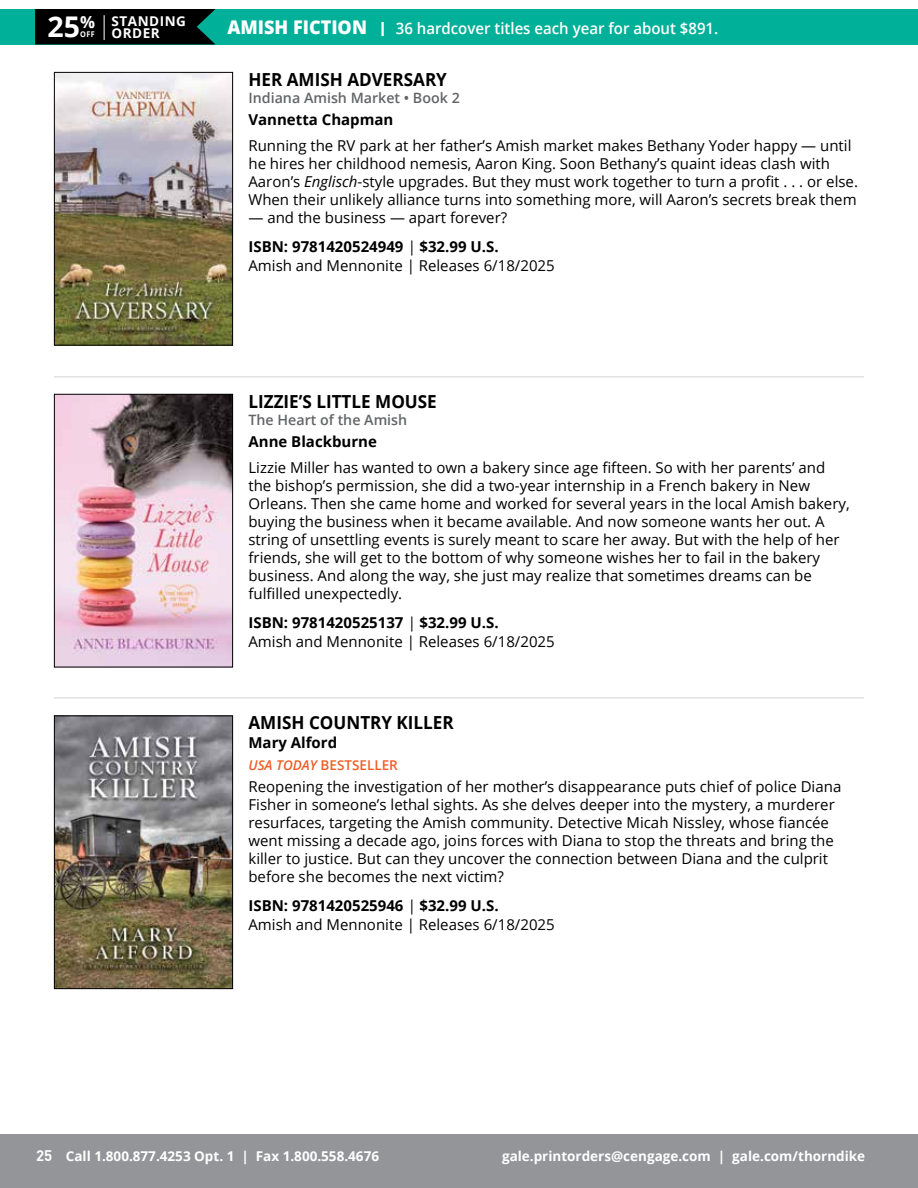
<style>
.page{position:relative;width:918px;height:1188px;background:#fff}
.page>*{position:absolute;margin:0;border:0;box-sizing:border-box;transform-origin:0 0}
.t1{font:700 28.5px "Open Sans";color:#fff}
.t2{font:700 18px "Open Sans";color:#000;scale:.95 1}
.t3{font:600 15.75px "Open Sans";color:#fff;scale:.95 1}
.t4{font:15px/18px "Open Sans";color:#000}
.t5{font:700 15px "Open Sans";color:#000}
.t6{font:600 14.25px "Open Sans";color:#636466}
.t7{font:700 13.5px "Open Sans";color:#fff}
.t8{font:600 13.5px "Open Sans";color:#f15d24}
.t9{font:700 13.5px/12px "Open Sans";letter-spacing:.04em;color:#fff}
.s1{font-weight:800;font-size:18.9px}
.s2{font-size:19.5px}
.s3{font-size:7.8px}
.s4{font-style:italic}
.s5{font-weight:700}
.s6{font-family:"DIN Offc";font-size:15px}
</style>
<div class="page">
<div style="left:0;top:1134px;width:918px;height:54px;background:#939598"></div>
<div style="left:0;top:9px;width:918px;height:35px;background:#00b098"></div>
<div style="left:35px;top:9px;width:180px;height:35px;background:#000"></div>
<img style="left:56px;top:74px;width:175px;height:270px">
<div style="left:54px;top:72px;width:179px;height:274px;border:1px solid #000"></div>
<img style="left:56px;top:396px;width:175px;height:269px">
<div style="left:54px;top:394px;width:179px;height:273px;border:1px solid #000"></div>
<hr style="left:54px;top:698px;width:810px;height:1px;background:#d1d3d4">
<img style="left:56px;top:718px;width:175px;height:269px">
<div style="left:54px;top:716px;width:179px;height:273px;border:1px solid #000"></div>
<hr style="left:54px;top:376px;width:810px;height:1px;background:#d1d3d4">
<h1 class="t1" style="left:47px;top:7px;width:49px">25<sup>%</sup></h1>
<p class="t3" style="left:228px;top:18px;width:518px"><span class="s1">AMISH FICTION</span> <span class="s2">I</span> 36 hardcover titles each year for about $891.</p>
<p class="t9" style="left:80px;top:14px;width:107px;text-indent:31px">STANDING<br><span class="s3">OFF</span> ORDER</p>
<p class="t2" style="left:248px;top:67px;width:210px">HER AMISH ADVERSARY</p>
<p class="t6" style="left:248px;top:88px;width:213px">Indiana Amish Market • Book 2</p>
<p class="t5" style="left:248px;top:109px;width:146px">Vannetta Chapman</p>
<p class="t4" style="left:248px;top:137px;width:611px">Running the RV park at her father’s Amish market makes Bethany Yoder happy — until he hires her childhood nemesis, Aaron King. Soon Bethany’s quaint ideas clash with Aaron’s <span class="s4">Englisch</span>-style upgrades. But they must work together to turn a profit . . . or else.<br>When their unlikely alliance turns into something more, will Aaron’s secrets break them</p>
<p class="t4" style="left:248px;top:203px;width:260px;line-height:28.5px">— and the business — apart forever?<br><span class="s5">ISBN: 9781420524949</span> <span class="s4">|</span> <span class="s5">$32.99 U.S.</span></p>
<p class="t4" style="left:248px;top:257px;width:308px">Amish and Mennonite | Releases 6/18/2025</p>
<p class="t2" style="left:248px;top:388px;width:200px">LIZZIE’S LITTLE MOUSE</p>
<p class="t6" style="left:248px;top:410px;width:160px">The Heart of the Amish</p>
<p class="t5" style="left:248px;top:431px;width:130px">Anne Blackburne</p>
<p class="t4" style="left:248px;top:459px;width:603px">Lizzie Miller has wanted to own a bakery since age fifteen. So with her parents’ and the bishop’s permission, she did a two-year internship in a French bakery in New Orleans. Then she came home and worked for several years in the local Amish bakery, buying the business when it became available. And now someone wants her out. A string of unsettling events is surely meant to scare her away. But with the help of her friends, she will get to the bottom of why someone wishes her to fail in the bakery business. And along the way, she just may realize that sometimes dreams can be fulfilled unexpectedly.</p>
<p class="t4" style="left:248px;top:612px;width:308px;line-height:19.5px"><span class="s5">ISBN: 9781420525137</span> <span class="s4">|</span> <span class="s5">$32.99 U.S.<br></span>Amish and Mennonite | Releases 6/18/2025</p>
<p class="t2" style="left:248px;top:710px;width:218px">AMISH COUNTRY KILLER</p>
<p class="t5" style="left:248px;top:732px;width:90px">Mary Alford</p>
<p class="t8" style="left:248px;top:756px;width:151px"><span class="s4">USA TODAY</span> BESTSELLER</p>
<p class="t4" style="left:248px;top:778px;width:594px">Reopening the investigation of her mother’s disappearance puts chief of police Diana Fisher in someone’s lethal sights. As she delves deeper into the mystery, a murderer resurfaces, targeting the Amish community. Detective Micah Nissley, whose fiancée went missing a decade ago, joins forces with Diana to stop the threats and bring the killer to justice. But can they uncover the connection between Diana and the culprit before she becomes the next victim?</p>
<p class="t4" style="left:248px;top:895px;width:308px;line-height:19.5px"><span class="s5">ISBN: 9781420525946</span> <span class="s4">|</span> <span class="s5">$32.99 U.S.<br></span>Amish and Mennonite | Releases 6/18/2025</p>
<p class="t7" style="left:36px;top:1146px;width:344px"><span class="s6">25</span> Call 1.800.877.4253 Opt. 1 | Fax 1.800.558.4676</p>
<p class="t7" style="left:502px;top:1146px;width:365px">gale.printorders@cengage.com | gale.com/thorndike</p>
</div>
